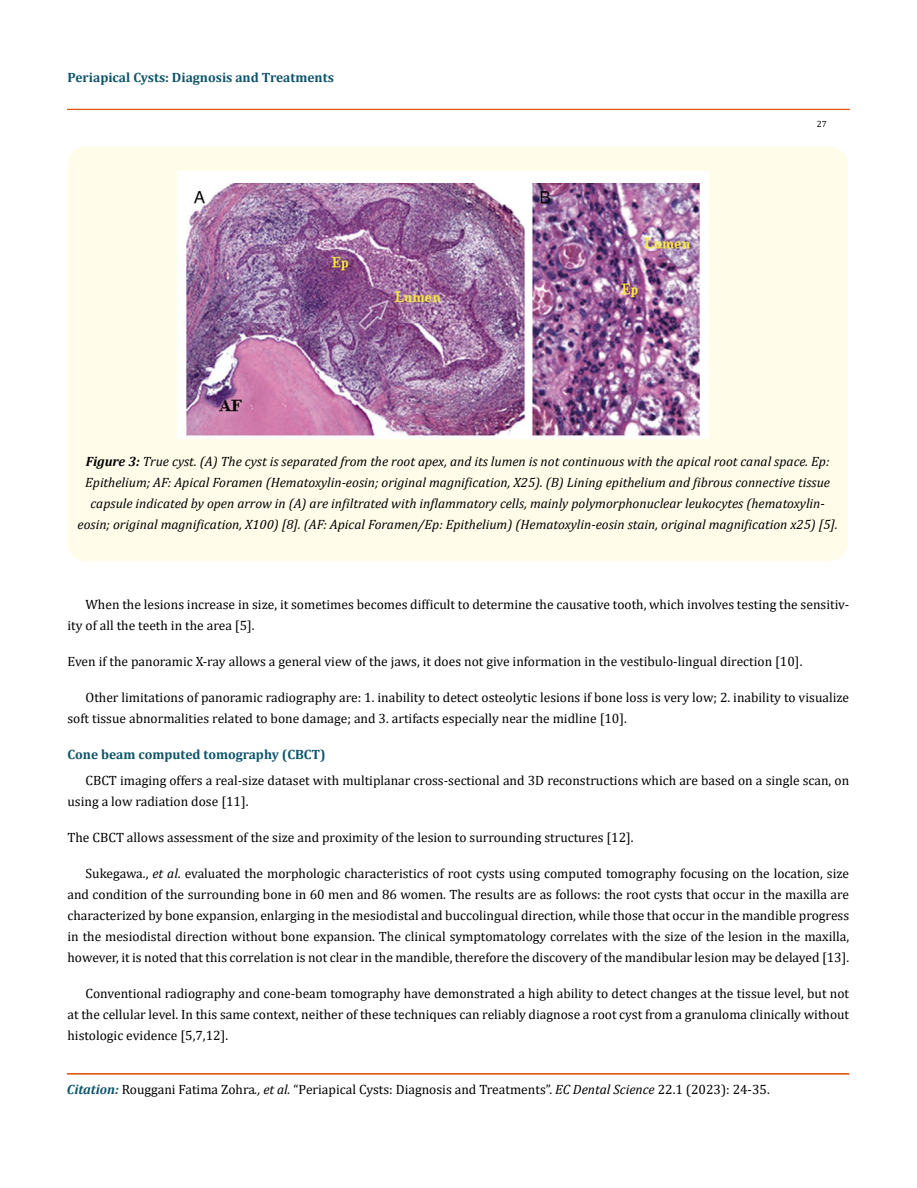
<style>
.page{position:relative;width:917px;height:1188px;background:#fff}
.page>*{position:absolute;margin:0;border:0;box-sizing:border-box;transform-origin:0 0}
.t1{font:13.5px/21px "Cambria";color:#000}
.t2{font:italic 13.5px/21px "Cambria";color:#000;text-align:center}
.t3{font:700 13.5px "Cambria";color:#0e546a}
.t4{font:9px "Cambria";color:#000}
.s1{font-weight:700}
.s2{font-style:italic}
.s3{font-weight:700;font-style:italic;color:#0e546a}
</style>
<div class="page">
<div style="left:67px;top:109px;width:782px;height:1px;border:1px solid #e05d1a"></div>
<div style="left:68px;top:147px;width:779px;height:414px;background:#fffde9;border-radius:18px"></div>
<img style="left:178px;top:171px;width:531px;height:267px">
<p class="t3" style="left:68px;top:68px;width:268px">Periapical Cysts: Diagnosis and Treatments</p>
<p class="t4" style="left:816px;top:118px;width:11px">27</p>
<p class="t2" style="left:78px;top:451px;width:761px"><span class="s1">Figure 3:</span> True cyst. (A) The cyst is separated from the root apex, and its lumen is not continuous with the apical root canal space. Ep:<br>Epithelium; AF: Apical Foramen (Hematoxylin-eosin; original magnification, X25). (B) Lining epithelium and fibrous connective tissue capsule indicated by open arrow in (A) are infiltrated with inflammatory cells, mainly polymorphonuclear leukocytes (hematoxylin&shy;eosin; original magnification, X100) [8]. (AF: Apical Foramen/Ep: Epithelium) (Hematoxylin-eosin stain, original magnification x25) [5].</p>
<p class="t1" style="left:67px;top:594px;width:783px;text-indent:18px">When the lesions increase in size, it sometimes becomes difficult to determine the causative tooth, which involves testing the sensitiv&shy;ity of all the teeth in the area [5].</p>
<p class="t1" style="left:67px;top:651px;width:736px">Even if the panoramic X-ray allows a general view of the jaws, it does not give information in the vestibulo-lingual direction [10].</p>
<p class="t1" style="left:67px;top:687px;width:783px;text-indent:18px">Other limitations of panoramic radiography are: 1. inability to detect osteolytic lesions if bone loss is very low; 2. inability to visualize soft tissue abnormalities related to bone damage; and 3. artifacts especially near the midline [10].</p>
<p class="t3" style="left:67px;top:745px;width:260px">Cone beam computed tomography (CBCT)</p>
<p class="t1" style="left:67px;top:769px;width:783px;text-indent:18px">CBCT imaging offers a real-size dataset with multiplanar cross-sectional and 3D reconstructions which are based on a single scan, on using a low radiation dose [11].</p>
<p class="t1" style="left:67px;top:826px;width:567px">The CBCT allows assessment of the size and proximity of the lesion to surrounding structures [12].</p>
<p class="t1" style="left:67px;top:862px;width:783px;text-align:justify;text-indent:18px">Sukegawa., <span class="s2">et al</span>. evaluated the morphologic characteristics of root cysts using computed tomography focusing on the location, size and condition of the surrounding bone in 60 men and 86 women. The results are as follows: the root cysts that occur in the maxilla are characterized by bone expansion, enlarging in the mesiodistal and buccolingual direction, while those that occur in the mandible progress in the mesiodistal direction without bone expansion. The clinical symptomatology correlates with the size of the lesion in the maxilla, however, it is noted that this correlation is not clear in the mandible, therefore the discovery of the mandibular lesion may be delayed [13].</p>
<p class="t1" style="left:67px;top:982px;width:783px;text-align:justify;text-indent:18px">Conventional radiography and cone-beam tomography have demonstrated a high ability to detect changes at the tissue level, but not at the cellular level. In this same context, neither of these techniques can reliably diagnose a root cyst from a granuloma clinically without histologic evidence [5,7,12].</p>
<p class="t1" style="left:67px;top:1079px;width:704px"><span class="s3">Citation:</span> Rouggani Fatima Zohra<span class="s2">., et al.</span> “Periapical Cysts: Diagnosis and Treatments”. <span class="s2">EC Dental Science</span> 22.1 (2023): 24-35.</p>
</div>
